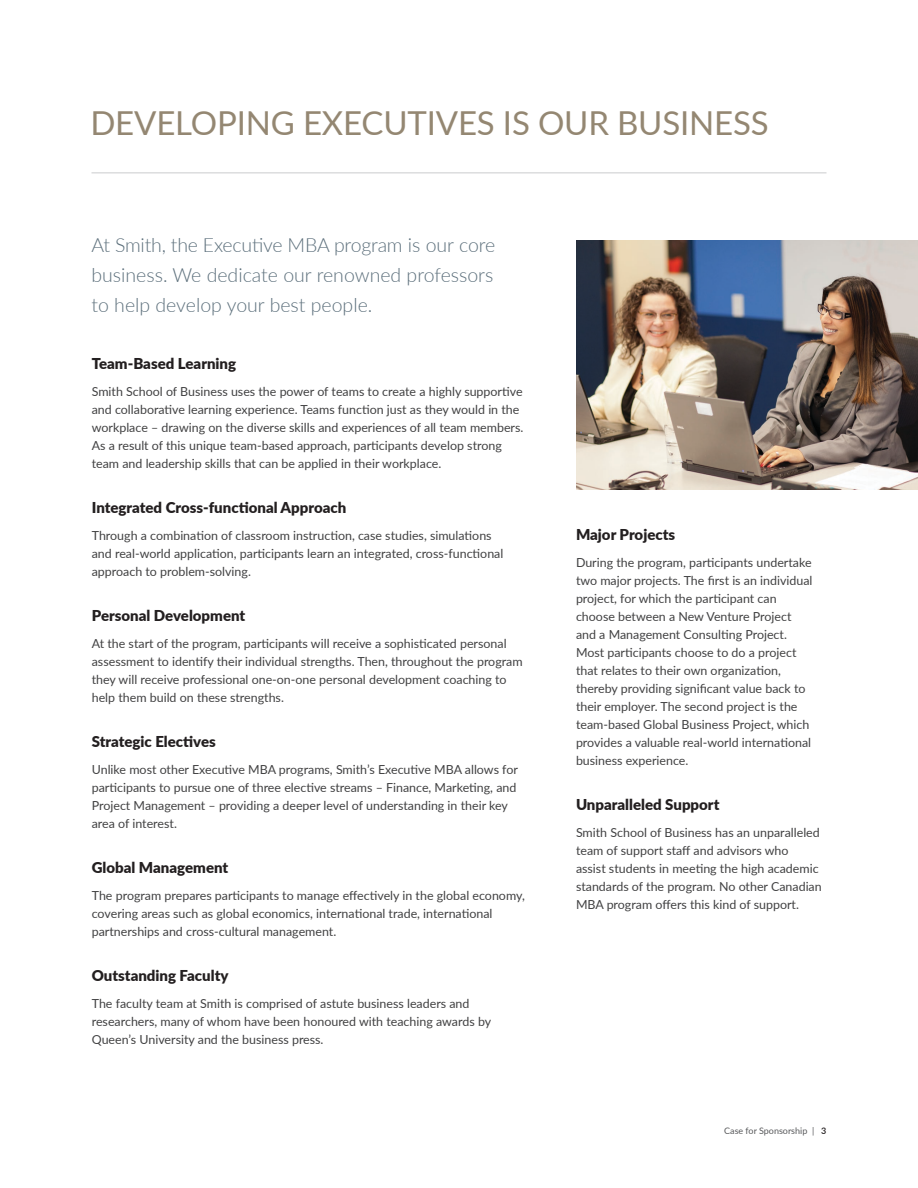
<style>
.page{position:relative;width:918px;height:1188px;background:#fff}
.page>*{position:absolute;margin:0;border:0;box-sizing:border-box;transform-origin:0 0}
.t1{font:33px "Lato";letter-spacing:-.005em;color:#948772}
.INTRO{font:300 19.5px/30px "Lato";color:#5d707c;text-align:justify}
.t2{font:900 15px "Lato";color:#231f20}
.t3{font:12.45px/18px "Lato";color:#414142}
.t4{font:9px "Lato";color:#58595b}
.s1{font-weight:600;color:#231f20}
</style>
<div class="page">
<img style="left:576px;top:240px;width:342px;height:250px">
<hr style="left:92px;top:172px;width:734px;height:1px;background:#949698">
<h1 class="t1" style="left:90px;top:99px;width:680px">DEVELOPING EXECUTIVES IS OUR BUSINESS</h1>
<p class="INTRO" style="left:92px;top:229px;width:405px">At Smith, the Executive MBA program is our core business. We dedicate our renowned professors to help develop your best people.</p>
<h2 class="t2" style="left:92px;top:352px;width:146px">Team-Based Learning</h2>
<p class="t3" style="left:92px;top:382px;width:433px">Smith School of Business uses the power of teams to create a highly supportive and collaborative learning experience. Teams function just as they would in the workplace – drawing on the diverse skills and experiences of all team members.<br>As a result of this unique team-based approach, participants develop strong team and leadership skills that can be applied in their workplace.</p>
<h2 class="t2" style="left:92px;top:496px;width:256px">Integrated Cross-functional Approach</h2>
<p class="t3" style="left:92px;top:526px;width:413px">Through a combination of classroom instruction, case studies, simulations and real-world application, participants learn an integrated, cross-functional approach to problem-solving.</p>
<h2 class="t2" style="left:92px;top:604px;width:155px">Personal Development</h2>
<p class="t3" style="left:92px;top:634px;width:432px">At the start of the program, participants will receive a sophisticated personal assessment to identify their individual strengths. Then, throughout the program they will receive professional one-on-one personal development coaching to help them build on these strengths.</p>
<h2 class="t2" style="left:92px;top:730px;width:126px">Strategic Electives</h2>
<p class="t3" style="left:92px;top:760px;width:428px">Unlike most other Executive MBA programs, Smith’s Executive MBA allows for participants to pursue one of three elective streams – Finance, Marketing, and Project Management – providing a deeper level of understanding in their key area of interest.</p>
<h2 class="t2" style="left:92px;top:856px;width:138px">Global Management</h2>
<p class="t3" style="left:92px;top:886px;width:435px">The program prepares participants to manage effectively in the global economy, covering areas such as global economics, international trade, international partnerships and cross-cultural management.</p>
<h2 class="t2" style="left:92px;top:964px;width:138px">Outstanding Faculty</h2>
<p class="t3" style="left:92px;top:994px;width:401px">The faculty team at Smith is comprised of astute business leaders and researchers, many of whom have been honoured with teaching awards by<br>Queen’s University and the business press.</p>
<h2 class="t2" style="left:576px;top:523px;width:101px">Major Projects</h2>
<p class="t3" style="left:576px;top:553px;width:238px">During the program, participants undertake two major projects. The first is an individual project, for which the participant can choose between a New Venture Project and a Management Consulting Project.<br>Most participants choose to do a project that relates to their own organization, thereby providing significant value back to their employer. The second project is the team-based Global Business Project, which provides a valuable real-world international business experience.</p>
<h2 class="t2" style="left:576px;top:793px;width:145px">Unparalleled Support</h2>
<p class="t3" style="left:576px;top:823px;width:247px">Smith School of Business has an unparalleled team of support staff and advisors who<br>assist students in meeting the high academic standards of the program. No other Canadian MBA program offers this kind of support.</p>
<p class="t4" style="left:724px;top:1124px;width:104px">Case for Sponsorship | <span class="s1">3</span></p>
</div>
